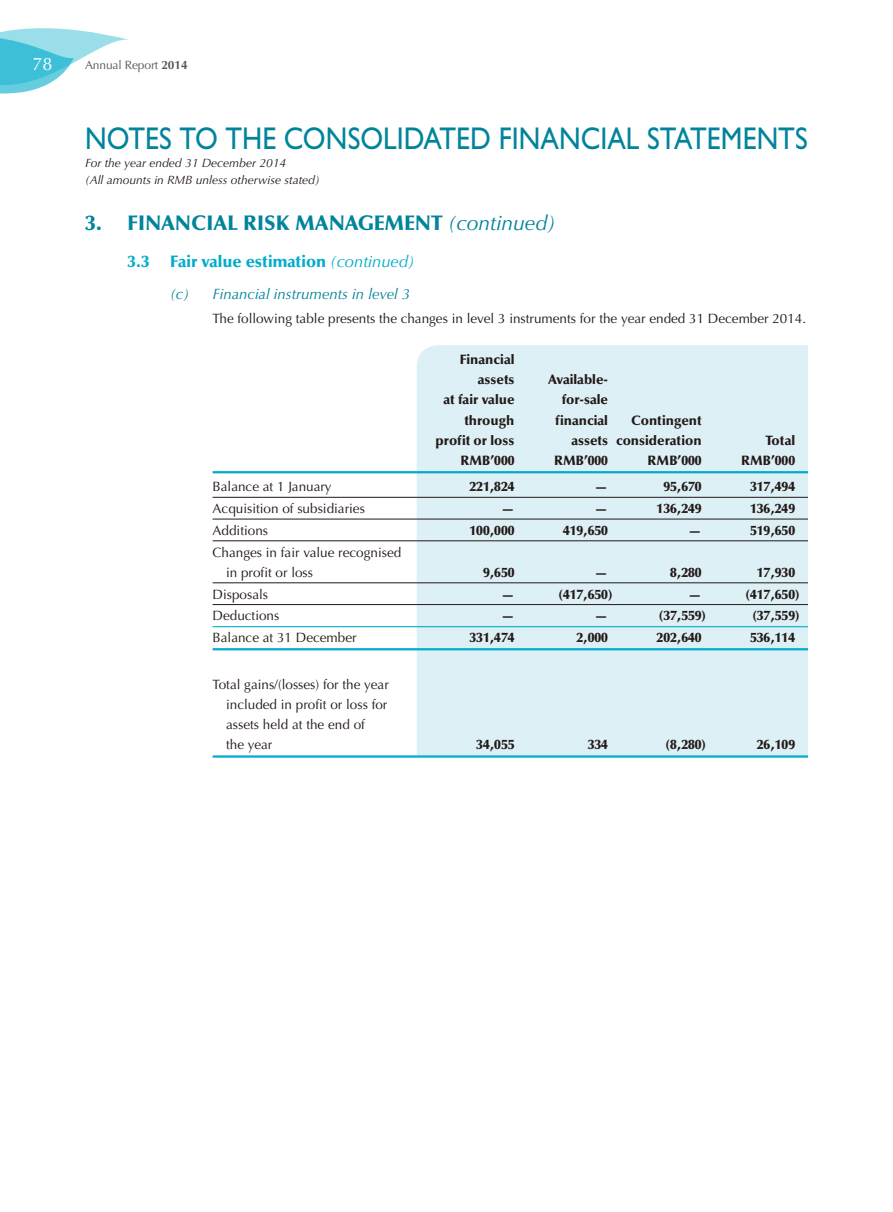
<style>
.page{position:relative;width:893px;height:1212px;background:#fff}
.page>*{position:absolute;margin:0;border:0;box-sizing:border-box;transform-origin:0 0}
.t1{font:31.5px "Gill Sans Std";color:#00849b;scale:.88 1}
.t2{font:900 21px "Optima LT Std";color:#00849b}
.t3{font:italic 21px "Optima LT Std";color:#00849b}
.t4{font:18px "Optima LT Std";color:#fff}
.t5{font:900 16.5px "Optima LT Std";color:#00accb}
.t6{font:italic 15px "Optima LT Std";color:#00849b}
.t7{font:13.5px/20.2px "Optima LT Std";color:#231916}
.t8{font:900 13.5px/20.2px "Optima LT Std";color:#231916;text-align:right}
.t9{font:italic 12px/16.5px "Optima LT Std";color:#231916}
.t10{font:12px "Optima LT Std";letter-spacing:-.01em;color:#595857}
.s1{font-weight:700}
.s2{font-weight:400;font-style:italic}
</style>
<div class="page">
<svg style="left:0;top:28px;width:129px;height:66px"></svg>
<div style="left:417px;top:345px;width:391px;height:410px;background:#dcf0f6"></div>
<hr style="left:213px;top:471px;width:595px;height:2px;background:#00accb">
<hr style="left:213px;top:497px;width:595px;height:1px;background:#231916">
<hr style="left:213px;top:519px;width:595px;height:1px;background:#231916">
<hr style="left:213px;top:540px;width:595px;height:1px;background:#231916">
<hr style="left:213px;top:582px;width:595px;height:1px;background:#231916">
<hr style="left:213px;top:604px;width:595px;height:1px;background:#231916">
<hr style="left:213px;top:626px;width:595px;height:1px;background:#00accb">
<hr style="left:213px;top:648px;width:595px;height:2px;background:#00accb">
<hr style="left:213px;top:755px;width:595px;height:3px;background:#00accb">
<h3 class="t4" style="left:33px;top:53px;width:22px">78</h3>
<p class="t10" style="left:85px;top:58px;width:104px">Annual Report <span class="s1">2014</span></p>
<h1 class="t1" style="left:85px;top:120px;width:44px">NOTES</h1>
<h1 class="t1" style="left:179px;top:120px;width:73px">TO THE</h1>
<h1 class="t1" style="left:284px;top:120px;width:147px">CONSOLIDATED</h1>
<h1 class="t1" style="left:499px;top:120px;width:188px">FI NANCIAL STATEME</h1>
<h1 class="t1" style="left:757px;top:120px;width:42px">NTS</h1>
<p class="t9" style="left:85px;top:155px;width:236px">For the year ended 31 December 2014<br>(All amounts in RMB unless otherwise stated)</p>
<h2 class="t2" style="left:85px;top:211px;width:67px">3. Financial</h2>
<h2 class="t2" style="left:243px;top:211px;width:13px">risk</h2>
<h2 class="t2" style="left:295px;top:211px;width:16px">management</h2>
<h2 class="t3" style="left:448px;top:211px;width:109px">(continued)</h2>
<p class="t5" style="left:128px;top:251px;width:289px">3.3 Fair value estimation <span class="s2">(continued)</span></p>
<p class="t6" style="left:170px;top:285px;width:242px">(c) Financial instruments in level 3</p>
<p class="t7" style="left:213px;top:309px;width:595px">The following table presents the changes in level 3 instruments for the year ended 31 December 2014.</p>
<p class="t8" style="left:460px;top:349px;width:56px">Financial assets</p>
<p class="t8" style="left:548px;top:370px;width:61px">Available-</p>
<p class="t8" style="left:443px;top:390px;width:73px">at fair value</p>
<p class="t8" style="left:562px;top:390px;width:48px">for-sale</p>
<p class="t8" style="left:464px;top:410px;width:52px">through</p>
<p class="t8" style="left:555px;top:410px;width:54px">financial</p>
<p class="t8" style="left:631px;top:410px;width:72px">Contingent</p>
<p class="t8" style="left:436px;top:430px;width:80px">profit or loss</p>
<p class="t8" style="left:571px;top:430px;width:132px">assets consideration</p>
<p class="t8" style="left:765px;top:430px;width:31px">Total</p>
<p class="t8" style="left:460px;top:451px;width:55px">RMB’000</p>
<p class="t8" style="left:554px;top:451px;width:55px">RMB’000</p>
<p class="t8" style="left:648px;top:451px;width:55px">RMB’000</p>
<p class="t8" style="left:741px;top:451px;width:55px">RMB’000</p>
<p class="t7" style="left:213px;top:477px;width:121px">Balance at 1 January</p>
<p class="t8" style="left:469px;top:477px;width:46px">221,824</p>
<p class="t8" style="left:595px;top:477px;width:15px">—</p>
<p class="t8" style="left:663px;top:477px;width:40px">95,670</p>
<p class="t8" style="left:750px;top:477px;width:46px">317,494</p>
<p class="t7" style="left:213px;top:499px;width:154px">Acquisition of subsidiaries</p>
<p class="t8" style="left:501px;top:499px;width:15px">—</p>
<p class="t8" style="left:595px;top:499px;width:15px">—</p>
<p class="t8" style="left:657px;top:499px;width:46px">136,249</p>
<p class="t8" style="left:750px;top:499px;width:46px">136,249</p>
<p class="t7" style="left:213px;top:520px;width:57px">Additions</p>
<p class="t8" style="left:469px;top:520px;width:46px">100,000</p>
<p class="t8" style="left:563px;top:520px;width:46px">419,650</p>
<p class="t8" style="left:688px;top:520px;width:15px">—</p>
<p class="t8" style="left:750px;top:520px;width:46px">519,650</p>
<p class="t7" style="left:226px;top:542px;width:177px;text-indent:-14px">Changes in fair value recognised in profit or loss</p>
<p class="t8" style="left:483px;top:562px;width:33px">9,650</p>
<p class="t8" style="left:594px;top:562px;width:15px">—</p>
<p class="t8" style="left:670px;top:562px;width:33px">8,280</p>
<p class="t8" style="left:757px;top:562px;width:40px">17,930</p>
<p class="t7" style="left:213px;top:584px;width:57px">Disposals</p>
<p class="t8" style="left:501px;top:584px;width:15px">—</p>
<p class="t8" style="left:559px;top:584px;width:55px">(417,650)</p>
<p class="t8" style="left:688px;top:584px;width:15px">—</p>
<p class="t8" style="left:746px;top:584px;width:55px">(417,650)</p>
<p class="t7" style="left:213px;top:606px;width:68px">Deductions</p>
<p class="t8" style="left:501px;top:606px;width:15px">—</p>
<p class="t8" style="left:594px;top:606px;width:15px">—</p>
<p class="t8" style="left:659px;top:606px;width:49px">(37,559)</p>
<p class="t8" style="left:752px;top:606px;width:49px">(37,559)</p>
<p class="t7" style="left:213px;top:628px;width:146px">Balance at 31 December</p>
<p class="t8" style="left:469px;top:628px;width:46px">331,474</p>
<p class="t8" style="left:577px;top:628px;width:33px">2,000</p>
<p class="t8" style="left:657px;top:628px;width:46px">202,640</p>
<p class="t8" style="left:750px;top:628px;width:46px">536,114</p>
<p class="t7" style="left:226px;top:674px;width:164px;text-indent:-14px">Total gains/(losses) for the year included in profit or loss for assets held at the end of<br>the year</p>
<p class="t8" style="left:476px;top:735px;width:40px">34,055</p>
<p class="t8" style="left:588px;top:735px;width:22px">334</p>
<p class="t8" style="left:666px;top:735px;width:42px">(8,280)</p>
<p class="t8" style="left:757px;top:735px;width:40px">26,109</p>
</div>
